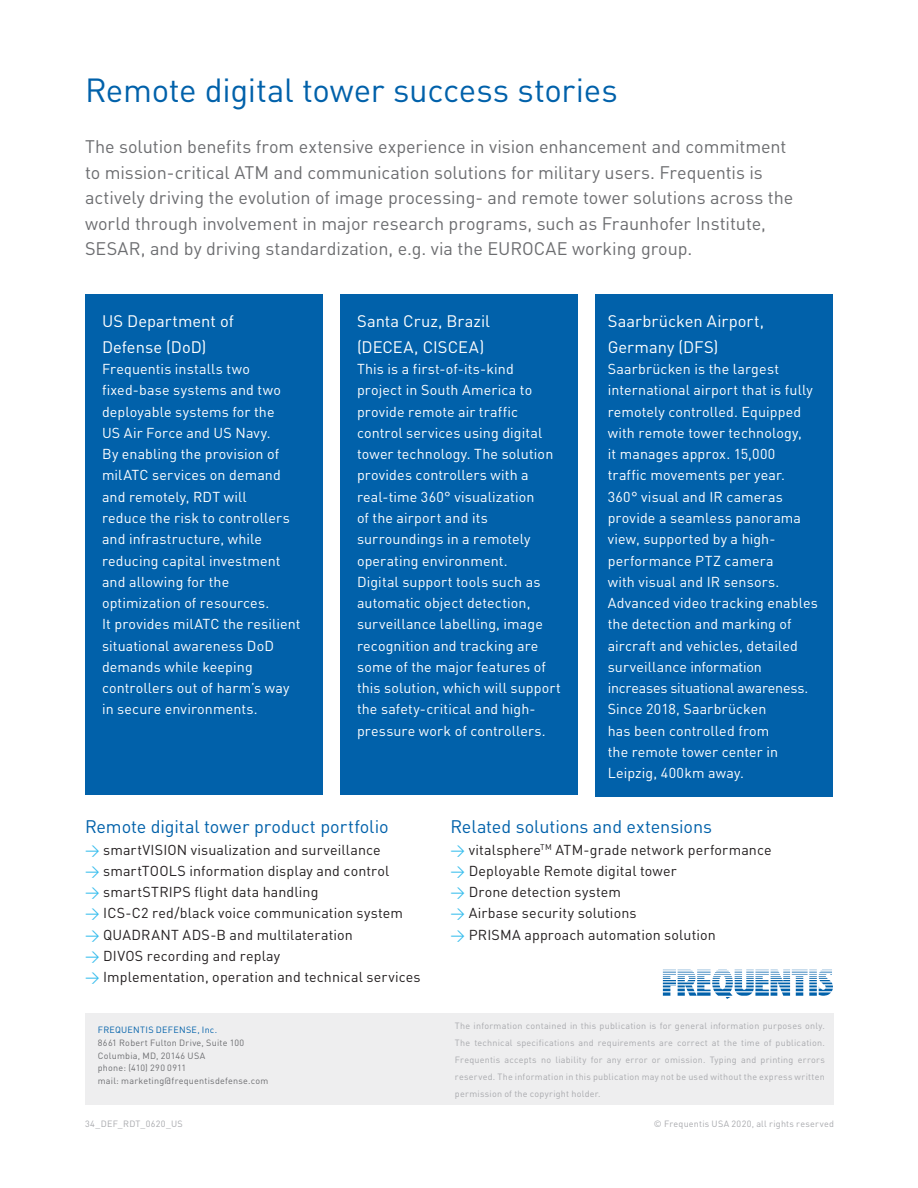
<style>
.page{position:relative;width:918px;height:1188px;background:#fff}
.page>*{position:absolute;margin:0;border:0;box-sizing:border-box;transform-origin:0 0}
.t1{font:33px "DINOT";letter-spacing:-.01em;color:#0161aa}
.t2{font:18px/25.5px "DINOT";letter-spacing:-.005em;color:#6c6d70}
.t3{font:18px "DINOT";letter-spacing:-.005em;color:#0161aa}
.t4{font:16.5px/25.5px "DINOT";color:#fff}
.t5{font:14.25px/21.3px "DINOT";letter-spacing:.01em;color:#fff}
.t6{font:14.25px "DINOT";letter-spacing:.01em;color:#231f20}
.t7{font:9px/17px "DINOT";letter-spacing:.03em;color:#a8a9ad;text-align:justify}
.t8{font:9px/12.8px "DINOT";letter-spacing:.025em;color:#6c6d70}
.t9{font:9px "DINOT";letter-spacing:.03em;color:#0161aa}
.s1{color:#34bced}
</style>
<div class="page">
<div style="left:85px;top:1014px;width:748px;height:91px;background:#eeeeef"></div>
<svg style="left:663px;top:969px;width:170px;height:30px"></svg>
<div style="left:595px;top:294px;width:238px;height:503px;background:#0161aa"></div>
<div style="left:340px;top:294px;width:238px;height:501px;background:#0161aa"></div>
<div style="left:85px;top:294px;width:238px;height:501px;background:#0161aa"></div>
<h1 class="t1" style="left:85px;top:65px;width:534px">Remote digital tower success stories</h1>
<p class="t2" style="left:85px;top:133px;width:710px">The solution benefits from extensive experience in vision enhancement and commitment to mission-critical ATM and communication solutions for military users. Frequentis is actively driving the evolution of image processing- and remote tower solutions across the world through involvement in major research programs, such as Fraunhofer Institute, SESAR, and by driving standardization, e.g. via the EUROCAE working group.</p>
<p class="t4" style="left:102px;top:308px;width:133px">US Department of<br>Defense (DoD)</p>
<p class="t5" style="left:102px;top:357px;width:200px">Frequentis installs two fixed-base systems and two deployable systems for the<br>US Air Force and US Navy.<br>By enabling the provision of milATC services on demand and remotely, RDT will<br>reduce the risk to controllers and infrastructure, while reducing capital investment and allowing for the optimization of resources.<br>It provides milATC the resilient situational awareness DoD demands while keeping controllers out of harm’s way in secure environments.</p>
<p class="t4" style="left:357px;top:308px;width:135px">Santa Cruz, Brazil (DECEA, CISCEA)</p>
<p class="t5" style="left:357px;top:357px;width:205px">This is a first-of-its-kind project in South America to provide remote air traffic control services using digital tower technology. The solution provides controllers with a real-time 360° visualization<br>of the airport and its surroundings in a remotely operating environment.<br>Digital support tools such as automatic object detection, surveillance labelling, image recognition and tracking are some of the major features of this solution, which will support the safety-critical and high&shy;pressure work of controllers.</p>
<p class="t4" style="left:608px;top:308px;width:158px">Saarbrücken Airport,<br>Germany (DFS)</p>
<p class="t5" style="left:608px;top:357px;width:212px">Saarbrücken is the largest international airport that is fully remotely controlled. Equipped with remote tower technology,<br>it manages approx. 15,000 traffic movements per year.<br>360° visual and IR cameras provide a seamless panorama view, supported by a high&shy;performance PTZ camera<br>with visual and IR sensors.<br>Advanced video tracking enables the detection and marking of aircraft and vehicles, detailed surveillance information increases situational awareness.<br>Since 2018, Saarbrücken<br>has been controlled from<br>the remote tower center in<br>Leipzig, 400km away.</p>
<p class="t3" style="left:85px;top:813px;width:305px">Remote digital tower product portfolio</p>
<p class="t6" style="left:85px;top:839px;width:297px"><span class="s1">→</span> smartVISION visualization and surveillance</p>
<p class="t6" style="left:85px;top:860px;width:306px"><span class="s1">→</span> smartTOOLS information display and control</p>
<p class="t6" style="left:85px;top:881px;width:235px"><span class="s1">→</span> smartSTRIPS flight data handling</p>
<p class="t6" style="left:85px;top:902px;width:319px"><span class="s1">→</span> ICS-C2 red/black voice communication system</p>
<p class="t6" style="left:85px;top:924px;width:269px"><span class="s1">→</span> QUADRANT ADS-B and multilateration</p>
<p class="t6" style="left:85px;top:945px;width:197px"><span class="s1">→</span> DIVOS recording and replay</p>
<p class="t6" style="left:85px;top:966px;width:337px"><span class="s1">→</span> Implementation, operation and technical services</p>
<p class="t9" style="left:98px;top:1023px;width:121px">FREQUENTIS DEFENSE, Inc.</p>
<p class="t8" style="left:98px;top:1036px;width:172px">8661 Robert Fulton Drive, Suite 100<br>Columbia, MD, 20146 USA<br>phone: (410) 290 0911<br>mail: marketing@frequentisdefense.com</p>
<p class="t3" style="left:450px;top:813px;width:263px">Related solutions and extensions</p>
<p class="t6" style="left:450px;top:839px;width:323px"><span class="s1">→</span> vitalsphere<sup>TM</sup> ATM-grade network performance</p>
<p class="t6" style="left:450px;top:860px;width:228px"><span class="s1">→</span> Deployable Remote digital tower</p>
<p class="t6" style="left:450px;top:881px;width:172px"><span class="s1">→</span> Drone detection system</p>
<p class="t6" style="left:450px;top:902px;width:188px"><span class="s1">→</span> Airbase security solutions</p>
<p class="t6" style="left:450px;top:924px;width:267px"><span class="s1">→</span> PRISMA approach automation solution</p>
<p class="t7" style="left:455px;top:1017px;width:371px">The information contained in this publication is for general information purposes only.<br>The technical specifications and requirements are correct at the time of publication.<br>Frequentis accepts no liability for any error or omission. Typing and printing errors reserved. The information in this publication may not be used without the express written permission of the copyright holder.</p>
<p class="t7" style="left:85px;top:1114px;width:99px">34_DEF_RDT_0620_US</p>
<p class="t7" style="left:654px;top:1114px;width:182px">© Frequentis USA 2020, all rights reserved</p>
</div>
